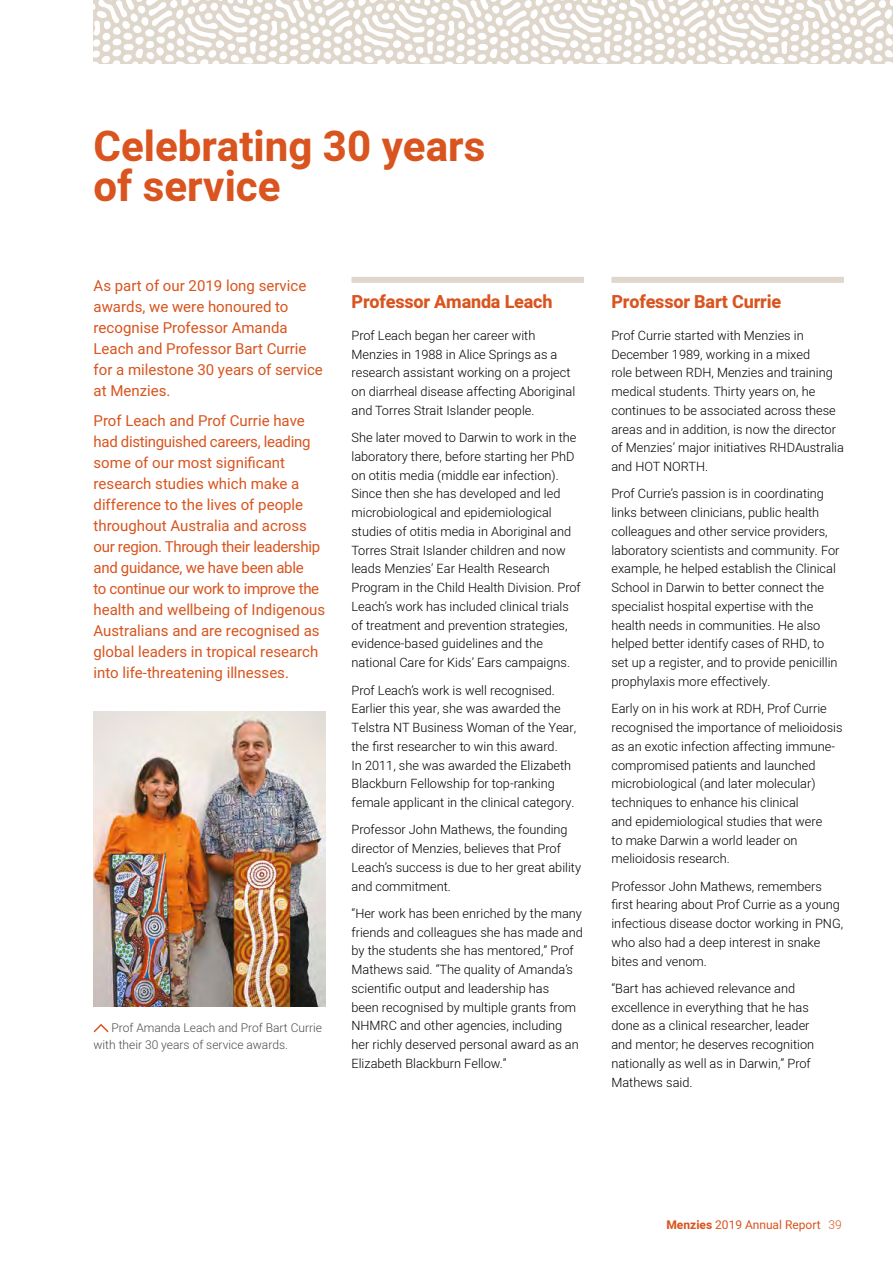
<style>
.page{position:relative;width:893px;height:1263px;background:#fff}
.page>*{position:absolute;margin:0;border:0;box-sizing:border-box;transform-origin:0 0}
.t1{font:700 42px/40.5px "Heebo";color:#d9541e}
.t2{font:800 18px "Heebo";letter-spacing:-.01em;color:#d9541e}
.t3{font:15px/21px "Heebo";color:#d9541e}
.t4{font:300 12.75px/18.8px "Heebo";color:#000}
.t5{font:300 12px/16.5px "Heebo";color:#4d4d4d}
.t6{font:12px "Heebo";color:#d9541e}
.s1{font-weight:700}
.s2{font-weight:300}
</style>
<div class="page">
<img style="left:94px;top:711px;width:232px;height:296px">
<div style="left:351px;top:277px;width:233px;height:6px;background:#dfd6cc"></div>
<div style="left:611px;top:277px;width:233px;height:6px;background:#dfd6cc"></div>
<svg style="left:94px;top:0;width:799px;height:64px;fill:#e1d9d0"></svg>
<svg style="left:93px;top:1024px;width:16px;height:9px"></svg>
<h1 class="t1" style="left:94px;top:127px;width:393px">Celebrating 30 years of service</h1>
<p class="t3" style="left:94px;top:275px;width:231px">As part of our 2019 long service awards, we were honoured to recognise Professor Amanda<br>Leach and Professor Bart Currie for a milestone 30 years of service at Menzies.</p>
<p class="t3" style="left:94px;top:410px;width:233px">Prof Leach and Prof Currie have had distinguished careers, leading some of our most significant research studies which make a difference to the lives of people throughout Australia and across our region. Through their leadership and guidance, we have been able<br>to continue our work to improve the health and wellbeing of Indigenous Australians and are recognised as global leaders in tropical research into life-threatening illnesses.</p>
<p class="t5" style="left:94px;top:1020px;width:230px;text-indent:18px">Prof Amanda Leach and Prof Bart Currie with their 30 years of service awards.</p>
<h2 class="t2" style="left:351px;top:289px;width:203px">Professor Amanda Leach</h2>
<p class="t4" style="left:351px;top:326px;width:225px">Prof Leach began her career with Menzies in 1988 in Alice Springs as a research assistant working on a project on diarrheal disease affecting Aboriginal and Torres Strait Islander people.</p>
<p class="t4" style="left:351px;top:428px;width:231px">She later moved to Darwin to work in the laboratory there, before starting her PhD on otitis media (middle ear infection).<br>Since then she has developed and led microbiological and epidemiological studies of otitis media in Aboriginal and Torres Strait Islander children and now leads Menzies’ Ear Health Research Program in the Child Health Division. Prof Leach’s work has included clinical trials of treatment and prevention strategies, evidence-based guidelines and the national Care for Kids’ Ears campaigns.</p>
<p class="t4" style="left:351px;top:680px;width:226px">Prof Leach’s work is well recognised.<br>Earlier this year, she was awarded the Telstra NT Business Woman of the Year, the first researcher to win this award.<br>In 2011, she was awarded the Elizabeth Blackburn Fellowship for top-ranking female applicant in the clinical category.</p>
<p class="t4" style="left:351px;top:820px;width:231px">Professor John Mathews, the founding director of Menzies, believes that Prof Leach’s success is due to her great ability and commitment.</p>
<p class="t4" style="left:351px;top:904px;width:233px">“Her work has been enriched by the many friends and colleagues she has made and by the students she has mentored,” Prof Mathews said. “The quality of Amanda’s scientific output and leadership has<br>been recognised by multiple grants from NHMRC and other agencies, including her richly deserved personal award as an Elizabeth Blackburn Fellow.”</p>
<h2 class="t2" style="left:611px;top:289px;width:171px">Professor Bart Currie</h2>
<p class="t4" style="left:611px;top:326px;width:234px">Prof Currie started with Menzies in December 1989, working in a mixed<br>role between RDH, Menzies and training medical students. Thirty years on, he continues to be associated across these areas and in addition, is now the director of Menzies’ major initiatives RHDAustralia and HOT NORTH.</p>
<p class="t4" style="left:611px;top:484px;width:230px">Prof Currie’s passion is in coordinating links between clinicians, public health colleagues and other service providers, laboratory scientists and community. For example, he helped establish the Clinical School in Darwin to better connect the specialist hospital expertise with the health needs in communities. He also helped better identify cases of RHD, to set up a register, and to provide penicillin prophylaxis more effectively.</p>
<p class="t4" style="left:611px;top:699px;width:233px">Early on in his work at RDH, Prof Currie recognised the importance of melioidosis as an exotic infection affecting immune&shy;compromised patients and launched microbiological (and later molecular) techniques to enhance his clinical<br>and epidemiological studies that were<br>to make Darwin a world leader on melioidosis research.</p>
<p class="t4" style="left:611px;top:876px;width:233px">Professor John Mathews, remembers first hearing about Prof Currie as a young infectious disease doctor working in PNG, who also had a deep interest in snake bites and venom.</p>
<p class="t4" style="left:611px;top:979px;width:204px">“Bart has achieved relevance and excellence in everything that he has done as a clinical researcher, leader and mentor; he deserves recognition nationally as well as in Darwin,” Prof<br>Mathews said.</p>
<p class="t6" style="left:666px;top:1216px;width:177px"><span class="s1">Menzies</span> 2019 Annual Report <span class="s2">39</span></p>
</div>
